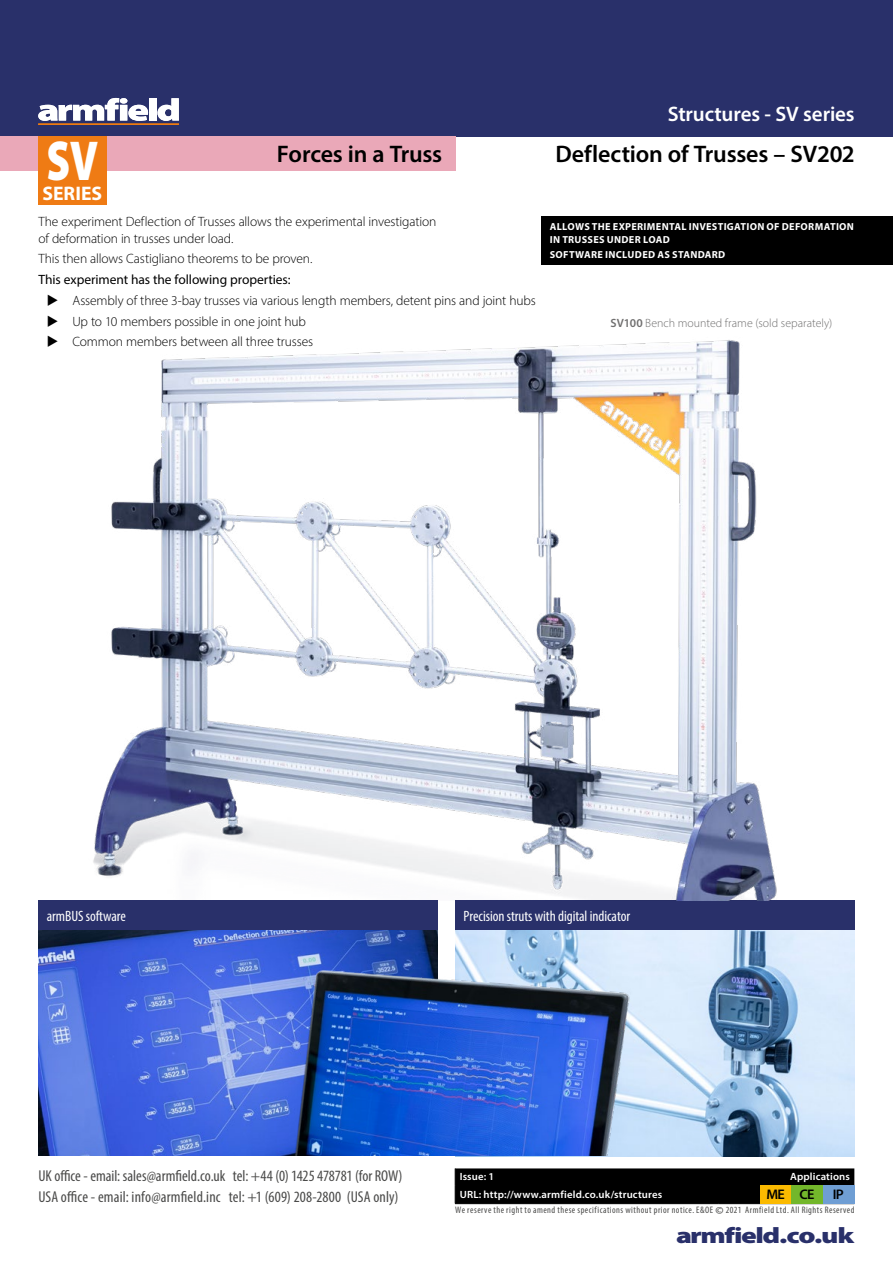
<style>
.page{position:relative;width:893px;height:1263px;background:#fff}
.page>*{position:absolute;margin:0;border:0;box-sizing:border-box;transform-origin:0 0}
.t1{font:900 56.55px "Myriad Pro";color:#fff;scale:.75 1}
.HeadingSOLID{font:600 24px "Myriad Pro";letter-spacing:-.005em;color:#000}
.t2{font:900 22.35px "Myriad Pro";letter-spacing:-.045em;color:#29306a;scale:1.3 1}
.t3{font:600 21px "Myriad Pro";letter-spacing:-.005em;color:#fff}
.t4{font:700 19.65px "Myriad Pro";color:#fff}
.t5{font:condensed 15.75px/20.9px "Myriad Pro";letter-spacing:.005em;color:#4a4a49}
.HeadingSOLID-2{font:condensed 15px "Myriad Pro";letter-spacing:-.005em;color:#fff}
.t6{font:600 13.95px "Myriad Pro";color:#000}
.BOX_text_BULLETED_LI{font:300 13.5px/16.5px "Myriad Pro";letter-spacing:-.01em;color:#000}
.BOX_text_BULLETED_LI-2{font:13.5px "Myriad Pro";letter-spacing:-.005em;color:#000}
.Body_copy{font:300 12px "Myriad Pro";letter-spacing:.005em;color:#706f6f}
.t7{font:600 10.5px "Myriad Pro";letter-spacing:.015em;color:#fff}
.t8{font:700 10.2px/13px "Myriad Pro";color:#fff}
.t9{font:condensed 9.45px "Myriad Pro";letter-spacing:.05em;color:#4a4a49}
.s1{font-weight:600}
.s2{font-weight:600;font-stretch:normal;font-size:10.8px}
</style>
<div class="page">
<div style="left:455px;top:1168px;width:399px;height:35px;background:#000"></div>
<hr style="left:455px;top:1203px;width:263px;height:1px;background:#000">
<hr style="left:718px;top:1203px;width:136px;height:1px;background:#000">
<div style="left:823px;top:1185px;width:31px;height:18px;background:#6f9ed4"></div>
<div style="left:760px;top:1185px;width:31px;height:18px;background:#fbba00"></div>
<div style="left:791px;top:1185px;width:32px;height:18px;background:#73b72b"></div>
<div style="left:0;top:0;width:893px;height:136px;background:#29306a"></div>
<div style="left:0;top:136px;width:455px;height:34px;background:#eaa8b8"></div>
<img style="left:455px;top:930px;width:400px;height:227px">
<div style="left:455px;top:900px;width:400px;height:30px;background:#29306a"></div>
<img style="left:38px;top:930px;width:400px;height:225px">
<img style="left:272px;top:966px;width:362px;height:189px">
<img style="left:93px;top:340px;width:684px;height:560px">
<div style="left:38px;top:136px;width:68px;height:68px;background:#ef7b14"></div>
<svg style="left:38px;top:98px;width:110px;height:23px"></svg>
<div style="left:149px;top:98px;width:7px;height:23px;background:#fff"></div>
<svg style="left:157px;top:98px;width:22px;height:23px"></svg>
<hr style="left:38px;top:123px;width:141px;height:2px;background:#ef7b10">
<div style="left:541px;top:216px;width:352px;height:48px;background:#000"></div>
<div style="left:38px;top:900px;width:400px;height:30px;background:#29306a"></div>
<h1 class="t1" style="left:46px;top:123px;width:71px">SV</h1>
<h3 class="t4" style="left:42px;top:180px;width:61px">SERIES</h3>
<h3 class="t3" style="left:668px;top:100px;width:188px">Structures - SV series</h3>
<p class="HeadingSOLID" style="left:277px;top:139px;width:167px">Forces in a Truss</p>
<p class="HeadingSOLID" style="left:556px;top:138px;width:301px">Deflection of Trusses – SV202</p>
<p class="BOX_text_BULLETED_LI" style="left:38px;top:213px;width:400px">The experiment Deflection of Trusses allows the experimental investigation of deformation in trusses under load.</p>
<p class="BOX_text_BULLETED_LI" style="left:38px;top:251px;width:276px">This then allows Castigliano theorems to be proven.</p>
<p class="BOX_text_BULLETED_LI-2" style="left:38px;top:271px;width:254px">This experiment has the following properties:</p>
<p class="BOX_text_BULLETED_LI" style="left:47px;top:292px;width:490px">◆ Assembly of three 3-bay trusses via various length members, detent pins and joint hubs</p>
<p class="BOX_text_BULLETED_LI" style="left:47px;top:313px;width:261px">◆ Up to 10 members possible in one joint hub</p>
<p class="BOX_text_BULLETED_LI" style="left:47px;top:333px;width:268px">◆ Common members between all three trusses</p>
<p class="t8" style="left:550px;top:220px;width:306px">ALLOWS THE EXPERIMENTAL INVESTIGATION OF DEFORMATION<br>IN TRUSSES UNDER LOAD</p>
<p class="t8" style="left:550px;top:248px;width:177px">SOFTWARE INCLUDED AS STANDARD</p>
<p class="Body_copy" style="left:611px;top:316px;width:223px"><span class="s1">SV100</span> Bench mounted frame (sold separately)</p>
<p class="HeadingSOLID-2" style="left:47px;top:906px;width:81px">armBUS software</p>
<p class="HeadingSOLID-2" style="left:463px;top:906px;width:168px">Precision struts with digital indicator</p>
<p class="t5" style="left:38px;top:1165px;width:366px">UK office - email: sales@armfield.co.uk tel: +44 (0) 1425 478781 (for ROW)<br>USA office - email: info@armfield.inc tel: +1 (609) 208-2800 (USA only)</p>
<p class="t7" style="left:460px;top:1170px;width:36px">Issue: 1</p>
<p class="t7" style="left:790px;top:1170px;width:61px">Applications</p>
<p class="t7" style="left:460px;top:1187px;width:204px">URL: http://www.armfield.co.uk/structures</p>
<h3 class="t2" style="left:676px;top:1220px;width:138px">armfield.co.uk</h3>
<p class="t6" style="left:767px;top:1185px;width:49px">ME CE</p>
<p class="t6" style="left:833px;top:1185px;width:12px">IP</p>
<p class="t9" style="left:455px;top:1204px;width:401px">We reserve the right to amend these specifications without prior notice. E&amp;OE <span class="s2">©</span> 2021 Armfield Ltd. All Rights Reserved</p>
</div>
